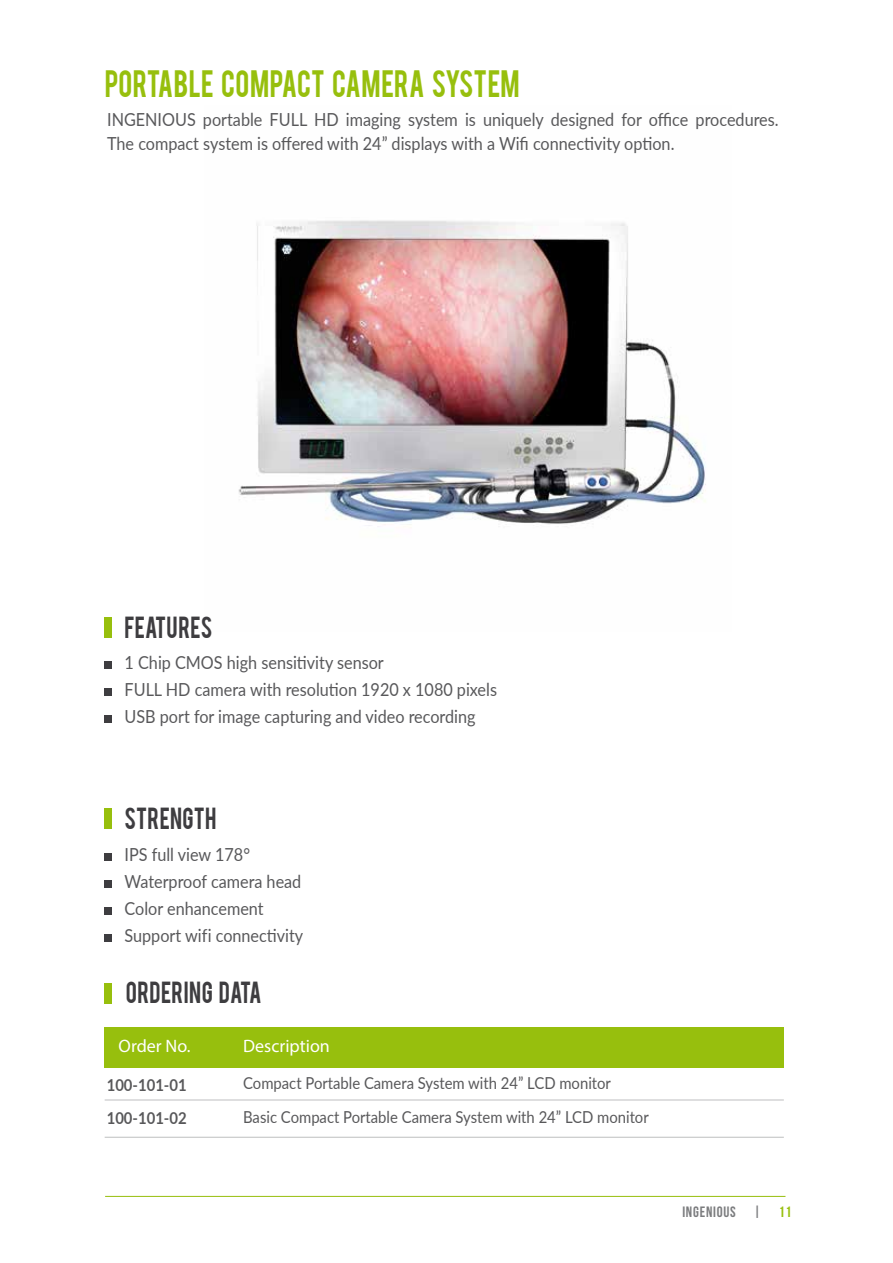
<style>
.page{position:relative;width:893px;height:1263px;background:#fff}
.page>*{position:absolute;margin:0;border:0;box-sizing:border-box;transform-origin:0 0}
.t1{font:30px "Bebas";color:#97bf0d;scale:.89 1}
.t2{font:24px "Bebas";letter-spacing:.015em;color:#3e3d40;scale:.9 1}
.t3{font:18px/27px "Lato";color:#58585a;scale:.9 1}
.t4{font:18px "Myriad Pro";color:#fff}
.t5{font:16.5px "Lato";color:#58585a;scale:.9 1}
.t6{font:700 16.5px "Lato";color:#58585a;scale:.9 1}
.t7{font:15px "Bebas Neue";letter-spacing:.05em;color:#7b7c7e}
.s1{color:#97bf0d}
</style>
<div class="page">
<img style="left:238px;top:220px;width:468px;height:307px">
<div style="left:105px;top:617px;width:7px;height:21px;background:#97bf0d"></div>
<div style="left:105px;top:808px;width:7px;height:21px;background:#97bf0d"></div>
<div style="left:105px;top:661px;width:7px;height:7px;background:#3e3d40"></div>
<div style="left:105px;top:688px;width:7px;height:7px;background:#3e3d40"></div>
<div style="left:105px;top:715px;width:7px;height:7px;background:#3e3d40"></div>
<div style="left:105px;top:853px;width:7px;height:8px;background:#3e3d40"></div>
<div style="left:105px;top:880px;width:7px;height:8px;background:#3e3d40"></div>
<div style="left:105px;top:907px;width:7px;height:8px;background:#3e3d40"></div>
<div style="left:105px;top:935px;width:7px;height:7px;background:#3e3d40"></div>
<hr style="left:105px;top:1099px;width:679px;height:1px;background:#7b7c7e">
<hr style="left:105px;top:1137px;width:679px;height:1px;background:#7b7c7e">
<div style="left:105px;top:983px;width:7px;height:21px;background:#97bf0d"></div>
<div style="left:105px;top:1027px;width:679px;height:40px;background:#97bf0d"></div>
<hr style="left:105px;top:1196px;width:680px;height:1px;background:#97bf0d">
<h1 class="t1" style="left:105px;top:62px;width:468px">PORTABLE COMPACT CAMERA SYSTEM</h1>
<p class="t3" style="left:107px;top:107px;width:748px;line-height:24px">INGENIOUS portable FULL HD imaging system is uniquely designed for office procedures.<br>The compact system is offered with 24” displays with a Wifi connectivity option.</p>
<h2 class="t2" style="left:125px;top:610px;width:99px">FEATURES</h2>
<p class="t3" style="left:125px;top:648px;width:415px">1 Chip CMOS high sensitivity sensor<br>FULL HD camera with resolution 1920 x 1080 pixels<br>USB port for image capturing and video recording</p>
<h2 class="t2" style="left:125px;top:801px;width:104px">STRENGTH</h2>
<p class="t3" style="left:125px;top:840px;width:200px">IPS full view 178°<br>Waterproof camera head<br>Color enhancement<br>Support wifi connectivity</p>
<h2 class="t2" style="left:126px;top:975px;width:152px">ORDERING DATA</h2>
<p class="t4" style="left:119px;top:1035px;width:73px">Order No.</p>
<p class="t4" style="left:243px;top:1035px;width:88px">Description</p>
<p class="t6" style="left:107px;top:1072px;width:90px">100-101-01</p>
<p class="t5" style="left:243px;top:1071px;width:410px">Compact Portable Camera System with 24” LCD monitor</p>
<p class="t6" style="left:107px;top:1106px;width:90px">100-101-02</p>
<p class="t5" style="left:243px;top:1105px;width:452px">Basic Compact Portable Camera System with 24” LCD monitor</p>
<p class="t7" style="left:682px;top:1203px;width:111px">INGENIOUS | <span class="s1">11</span></p>
</div>
